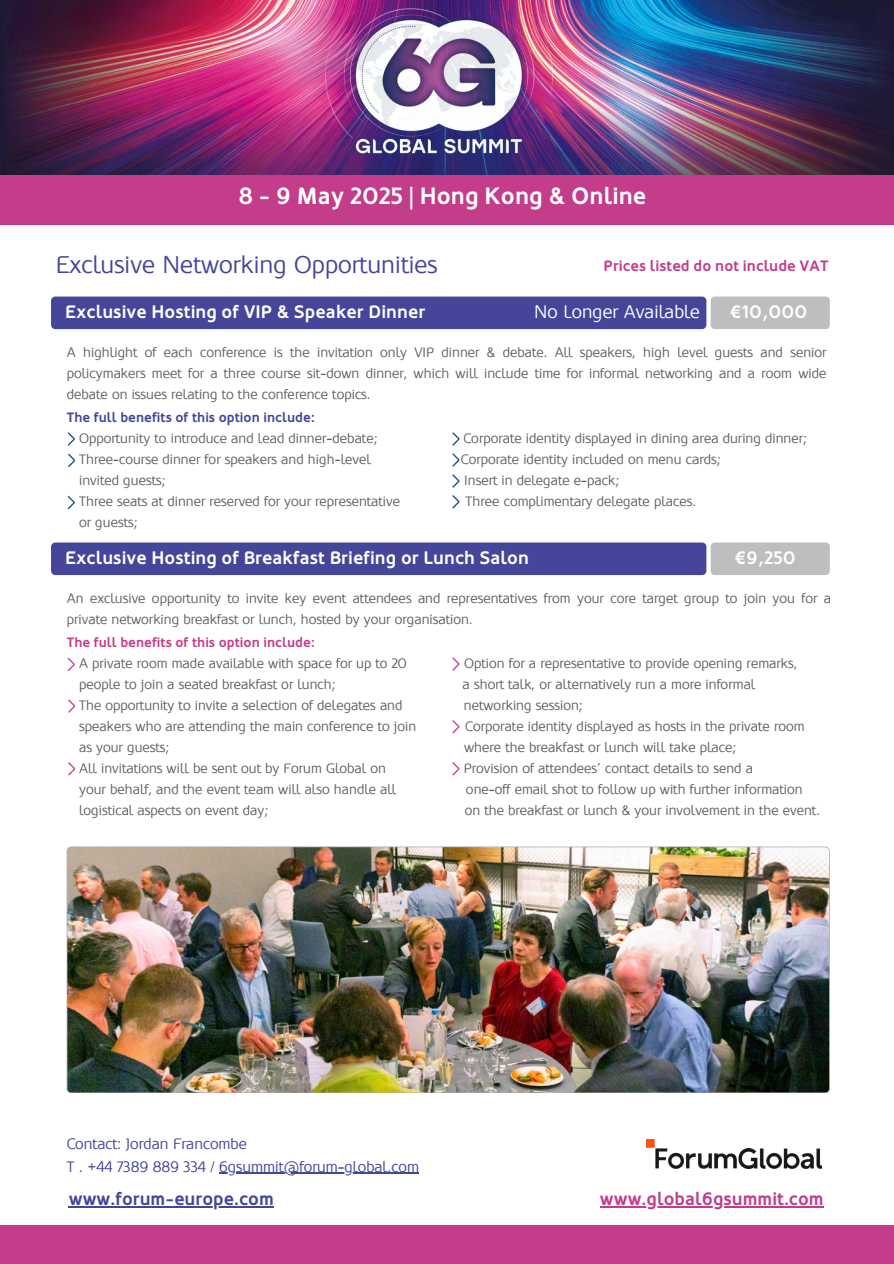
<style>
.page{position:relative;width:894px;height:1264px;background:#fff}
.page>*{position:absolute;margin:0;border:0;box-sizing:border-box;transform-origin:0 0}
.t1{font:24px "Oblik W01";letter-spacing:.005em;color:#45459a}
.t2{font:700 23.4px "Oblik";color:#fff}
.t3{font:700 18px "Oblik";letter-spacing:.005em;color:#fff}
.t4{font:700 18px "Oblik";color:#c33d8a}
.t5{font:700 18px "Oblik";color:#45459a}
.t6{font:18px "Oblik W01";letter-spacing:.005em;color:#fff}
.t7{font:15px/22.5px "Oblik W01";color:#45459a}
.t8{font:700 15px "Oblik";letter-spacing:.005em;color:#c33d8a}
.t9{font:13.5px/21px "Oblik W01";letter-spacing:.005em;color:#5a6164;text-align:justify}
.t10{font:700 13.5px "Oblik";letter-spacing:.005em;color:#45459a}
.t11{font:700 13.5px "Oblik";letter-spacing:.005em;color:#c33d8a}
</style>
<div class="page">
<div style="left:51px;top:542px;width:655px;height:33px;background:#45459a;border-radius:4px"></div>
<div style="left:710px;top:542px;width:119px;height:33px;background:#bcbec0;border-radius:4px"></div>
<img style="left:67px;top:846px;width:762px;height:247px">
<div style="left:51px;top:296px;width:655px;height:33px;background:#45459a;border-radius:4px"></div>
<div style="left:710px;top:296px;width:119px;height:33px;background:#bcbec0;border-radius:4px"></div>
<svg style="left:68px;top:432px;width:6px;height:13px"></svg>
<svg style="left:68px;top:454px;width:7px;height:13px"></svg>
<svg style="left:68px;top:496px;width:6px;height:13px"></svg>
<svg style="left:452px;top:432px;width:7px;height:13px"></svg>
<svg style="left:452px;top:453px;width:7px;height:13px"></svg>
<svg style="left:452px;top:474px;width:7px;height:13px"></svg>
<svg style="left:452px;top:495px;width:7px;height:13px"></svg>
<svg style="left:68px;top:658px;width:6px;height:13px"></svg>
<svg style="left:68px;top:762px;width:7px;height:13px"></svg>
<svg style="left:68px;top:699px;width:7px;height:13px"></svg>
<svg style="left:452px;top:657px;width:7px;height:13px"></svg>
<svg style="left:452px;top:720px;width:7px;height:13px"></svg>
<svg style="left:452px;top:762px;width:7px;height:13px"></svg>
<div style="left:0;top:1225px;width:893px;height:38px;background:#c33d8a"></div>
<img style="left:646px;top:1139px;width:175px;height:29px">
<hr style="left:69px;top:1205px;width:205px;height:2px;background:#45459a">
<hr style="left:219px;top:1172px;width:200px;height:1px;background:#45459a">
<hr style="left:599px;top:1205px;width:224px;height:2px;background:#c33d8a">
<img style="left:0;top:0;width:893px;height:176px">
<img style="left:111px;top:0;width:691px;height:176px">
<div style="left:0;top:176px;width:893px;height:49px;background:#c33d8a"></div>
<p class="t2" style="left:238px;top:182px;width:409px">8 - 9 May 2025 | Hong Kong &amp; Online</p>
<p class="t2" style="left:226px;top:184px;width:433px">30-31 January 2024 / Brussels, Belgium</p>
<h3 class="t1" style="left:56px;top:251px;width:383px">Exclusive Networking Opportunities</h3>
<h5 class="t8" style="left:603px;top:257px;width:226px">Prices listed do not include VAT</h5>
<h1 class="t3" style="left:65px;top:302px;width:361px">Exclusive Hosting of VIP &amp; Speaker Dinner</h1>
<h1 class="t3" style="left:729px;top:302px;width:80px">€10,000</h1>
<p class="t6" style="left:534px;top:302px;width:167px">No Longer Available</p>
<h4 class="t9" style="left:67px;top:342px;width:761px">A highlight of each conference is the invitation only VIP dinner &amp; debate. All speakers, high level guests and senior policymakers meet for a three course sit-down dinner, which will include time for informal networking and a room wide debate on issues relating to the conference topics.</h4>
<h3 class="t10" style="left:67px;top:410px;width:249px">The full benefits of this option include:</h3>
<p class="t9" style="left:79px;top:428px;width:300px">Opportunity to introduce and lead dinner-debate;</p>
<p class="t9" style="left:463px;top:428px;width:345px">Corporate identity displayed in dining area during dinner;</p>
<p class="t9" style="left:79px;top:449px;width:293px">Three-course dinner for speakers and high-level</p>
<p class="t9" style="left:460px;top:449px;width:261px">Corporate identity included on menu cards;</p>
<p class="t9" style="left:79px;top:470px;width:88px">invited guests;</p>
<p class="t9" style="left:464px;top:470px;width:156px">Insert in delegate e-pack;</p>
<p class="t9" style="left:79px;top:491px;width:322px">Three seats at dinner reserved for your representative</p>
<p class="t9" style="left:465px;top:491px;width:232px">Three complimentary delegate places.</p>
<p class="t9" style="left:79px;top:512px;width:60px">or guests;</p>
<p class="t3" style="left:65px;top:548px;width:465px">Exclusive Hosting of Breakfast Briefing or Lunch Salon</p>
<h2 class="t3" style="left:733px;top:548px;width:63px">€9,250</h2>
<p class="t9" style="left:67px;top:588px;width:765px">An exclusive opportunity to invite key event attendees and representatives from your core target group to join you for a private networking breakfast or lunch, hosted by your organisation.</p>
<p class="t11" style="left:67px;top:635px;width:249px">The full benefits of this option include:</p>
<p class="t9" style="left:79px;top:653px;width:329px">A private room made available with space for up to 20</p>
<p class="t9" style="left:464px;top:653px;width:335px">Option for a representative to provide opening remarks,</p>
<p class="t9" style="left:79px;top:674px;width:258px">people to join a seated breakfast or lunch;</p>
<p class="t9" style="left:462px;top:674px;width:294px">a short talk, or alternatively run a more informal</p>
<p class="t9" style="left:79px;top:695px;width:325px">The opportunity to invite a selection of delegates and</p>
<p class="t9" style="left:464px;top:695px;width:120px">networking session;</p>
<p class="t9" style="left:79px;top:716px;width:338px">speakers who are attending the main conference to join</p>
<p class="t9" style="left:465px;top:716px;width:341px">Corporate identity displayed as hosts in the private room</p>
<p class="t9" style="left:79px;top:737px;width:92px">as your guests;</p>
<p class="t9" style="left:464px;top:737px;width:274px">where the breakfast or lunch will take place;</p>
<p class="t9" style="left:79px;top:758px;width:308px">All invitations will be sent out by Forum Global on</p>
<p class="t9" style="left:463px;top:758px;width:291px">Provision of attendees’ contact details to send a</p>
<p class="t9" style="left:79px;top:779px;width:319px">your behalf, and the event team will also handle all</p>
<p class="t9" style="left:466px;top:779px;width:338px">one-off email shot to follow up with further information</p>
<h3 class="t9" style="left:79px;top:800px;width:190px">logistical aspects on event day;</h3>
<h3 class="t9" style="left:464px;top:800px;width:356px">on the breakfast or lunch &amp; your involvement in the event.</h3>
<p class="t7" style="left:67px;top:1132px;width:354px">Contact: Jordan Francombe<br>T . +44 7389 889 334 / 6gsummit@forum-global.com</p>
<h3 class="t5" style="left:69px;top:1188px;width:206px">www.forum-europe.com</h3>
<p class="t4" style="left:599px;top:1188px;width:225px">www.global6gsummit.com</p>
</div>
